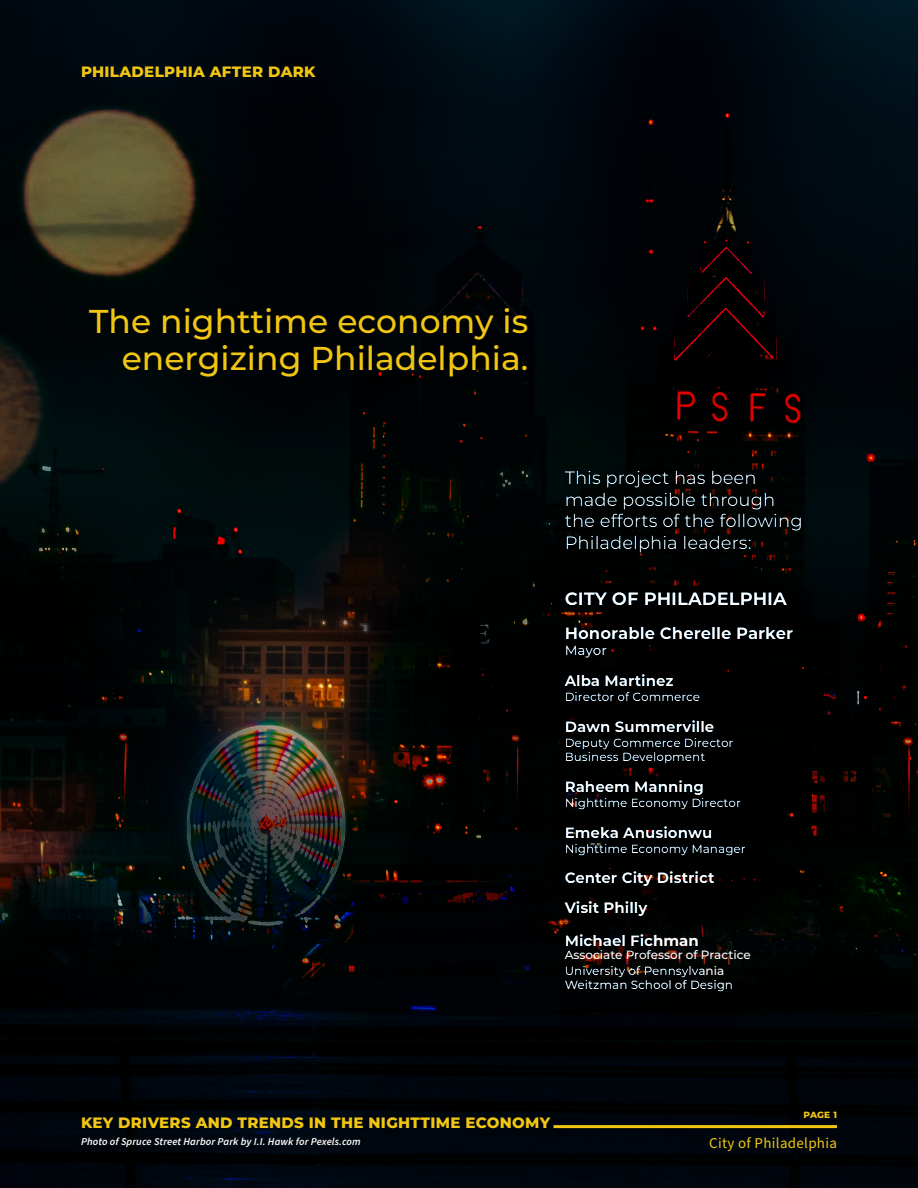
<style>
.page{position:relative;width:918px;height:1188px;background:#fff}
.page>*{position:absolute;margin:0;border:0;box-sizing:border-box;transform-origin:0 0}
.t1{font:500 33px/37.5px "Montserrat";color:#f1c613;text-align:right}
.t2{font:18px/21.6px "Montserrat";color:#fff}
.t3{font:700 18px "Montserrat";color:#fff}
.t4{font:700 16.5px "Montserrat";color:#fff}
.t5{font:700 15px/30px "Montserrat";color:#fff}
.t6{font:800 15px "Montserrat";letter-spacing:.02em;color:#f1c613}
.t7{font:15px "Source Sans Pro";letter-spacing:.02em;color:#f1c613}
.t8{font:500 13.5px "Montserrat";letter-spacing:-.005em;color:#fff}
.t9{font:500 12px/14.4px "Montserrat";color:#fff}
.t10{font:italic 600 10.5px "Source Sans Pro";letter-spacing:.01em;color:#fff}
.t11{font:800 9px "Montserrat";color:#f1c613}
</style>
<div class="page">
<img style="left:0;top:0;width:918px;height:1188px">
<hr style="left:554px;top:1125px;width:283px;height:3px;background:#f1c613">
<div style="left:558px;top:585px;width:270px;height:445px;background:#000"></div>
<div style="left:558px;top:464px;width:250px;height:95px;background:#000202"></div>
<p class="t6" style="left:81px;top:61px;width:236px">PHILADELPHIA AFTER DARK</p>
<p class="t1" style="left:89px;top:301px;width:440px">The nighttime economy is energizing Philadelphia.</p>
<h2 class="t2" style="left:565px;top:466px;width:240px">This project has been made possible through the efforts of the following<br>Philadelphia leaders:</h2>
<h2 class="t3" style="left:565px;top:586px;width:224px">CITY OF PHILADELPHIA</h2>
<h3 class="t4" style="left:565px;top:621px;width:230px">Honorable Cherelle Parker</h3>
<p class="t8" style="left:565px;top:641px;width:44px">Mayor</p>
<p class="t5" style="left:565px;top:665px;width:111px">Alba Martinez</p>
<p class="t9" style="left:565px;top:689px;width:137px">Director of Commerce</p>
<p class="t5" style="left:565px;top:711px;width:151px">Dawn Summerville</p>
<p class="t9" style="left:565px;top:735px;width:170px">Deputy Commerce Director<br>Business Development</p>
<p class="t5" style="left:565px;top:771px;width:141px">Raheem Manning</p>
<p class="t9" style="left:565px;top:795px;width:178px">Nighttime Economy Director</p>
<p class="t5" style="left:565px;top:817px;width:149px">Emeka Anusionwu</p>
<p class="t9" style="left:565px;top:841px;width:183px">Nighttime Economy Manager</p>
<p class="t5" style="left:565px;top:862px;width:151px">Center City District<br>Visit Philly</p>
<p class="t5" style="left:565px;top:925px;width:136px">Michael Fichman</p>
<p class="t9" style="left:565px;top:946px;width:188px;line-height:15.9px">Associate Professor of Practice<br>University of Pennsylvania</p>
<p class="t9" style="left:565px;top:977px;width:170px">Weitzman School of Design</p>
<p class="t6" style="left:81px;top:1112px;width:471px">KEY DRIVERS AND TRENDS IN THE NIGHTTIME ECONOMY</p>
<p class="t10" style="left:81px;top:1134px;width:281px">Photo of Spruce Street Harbor Park by I.I. Hawk for Pexels.com</p>
<p class="t11" style="left:804px;top:1108px;width:35px">PAGE 1</p>
<p class="t7" style="left:709px;top:1133px;width:129px">City of Philadelphia</p>
</div>
